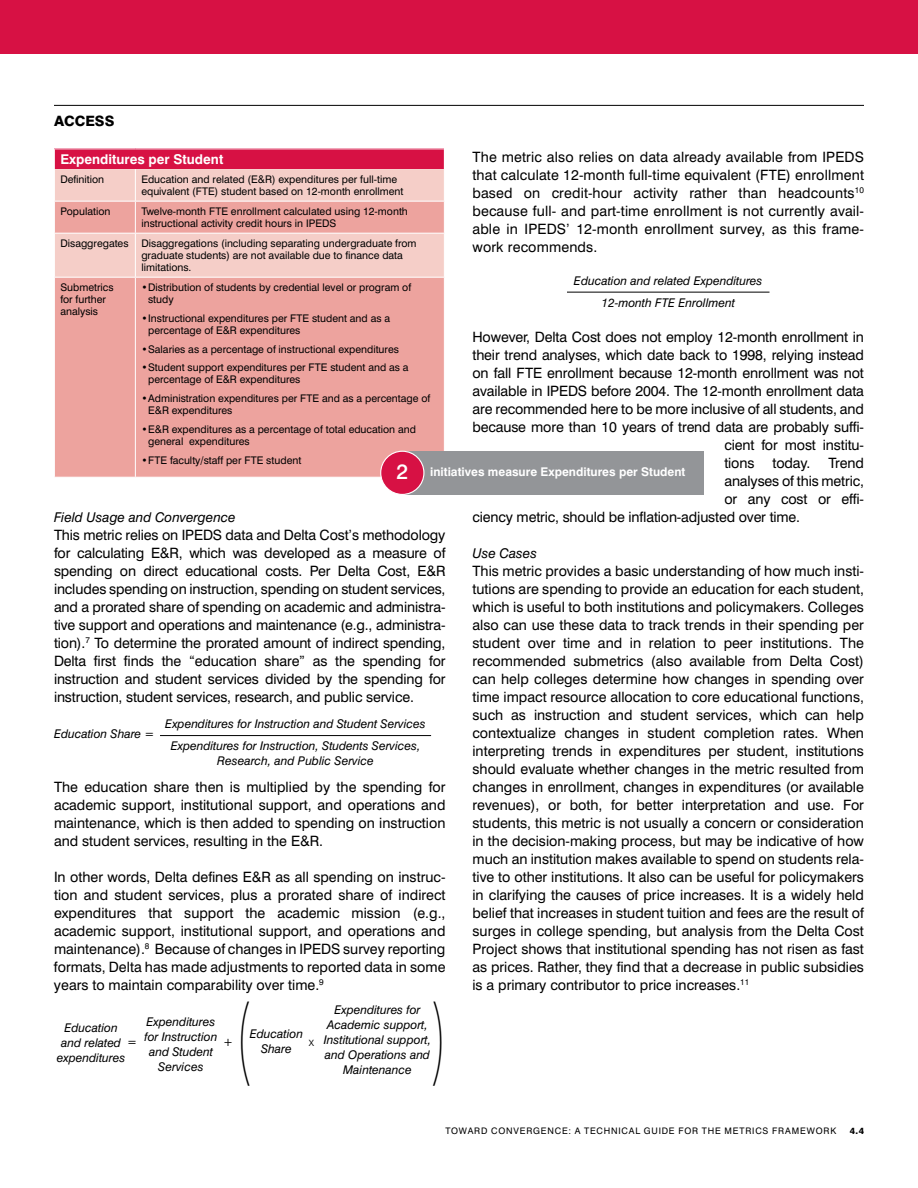
<style>
.page{position:relative;width:918px;height:1188px;background:#fff}
.page>*{position:absolute;margin:0;border:0;box-sizing:border-box;transform-origin:0 0}
.t1{font:100 90px "Swiss 721 BT";color:#000;scale:.5 1}
.t2{font:14.25px/18px "Swiss 721 BT";letter-spacing:-.01em;color:#000;text-align:justify}
.t3{font:800 14.25px "Swiss 721 BT";color:#000}
.t4{font:italic 13.5px "Swiss 721 BT";color:#000}
.t5{font:700 13.5px "Swiss 721 BT";color:#fff}
.t6{font:italic 12px/15px "Swiss 721 BT";color:#000;text-align:center}
.t7{font:700 12px "Swiss 721 BT";color:#fff}
.t8{font:300 12px "Swiss 721 BT";color:#000}
.t9{font:10.5px/12px "Swiss 721 BT";color:#000}
.t10{font:9px "Swiss 721 BT";letter-spacing:.095em;color:#000}
.t11{font:800 9px "Swiss 721 BT";color:#000}
.s1{font-weight:500;font-size:21px}
</style>
<div class="page">
<div style="left:0;top:0;width:918px;height:54px;background:#d71144"></div>
<div style="left:55px;top:278px;width:389px;height:199px;background:#eda39e"></div>
<svg style="left:54px;top:149px;width:390px;height:128px;background:#eea7aa"></svg>
<hr style="left:54px;top:169px;width:1px;height:32px;background:#fff">
<hr style="left:135px;top:169px;width:1px;height:32px;background:#fff">
<hr style="left:54px;top:201px;width:81px;height:1px;background:#fff">
<hr style="left:54px;top:202px;width:1px;height:31px;background:#fff">
<hr style="left:135px;top:201px;width:310px;height:1px;background:#fff">
<hr style="left:135px;top:202px;width:1px;height:31px;background:#fff">
<hr style="left:54px;top:233px;width:81px;height:1px;background:#fff">
<hr style="left:54px;top:234px;width:1px;height:43px;background:#fff">
<hr style="left:135px;top:233px;width:310px;height:1px;background:#fff">
<hr style="left:135px;top:234px;width:1px;height:43px;background:#fff">
<hr style="left:135px;top:278px;width:1px;height:199px;background:#fff">
<hr style="left:567px;top:292px;width:203px;height:1px;background:#000">
<hr style="left:54px;top:105px;width:810px;height:1px;background:#000">
<div style="left:402px;top:451px;width:302px;height:43px;background:#939598"></div>
<div style="left:381px;top:451px;width:43px;height:43px;background:#d71144;border-radius:50%"></div>
<div style="left:380px;top:451px;width:44px;height:44px;border:1px solid #fff;border-radius:50%"></div>
<hr style="left:160px;top:735px;width:271px;height:1px;background:#000">
<p class="t3" style="left:54px;top:112px;width:62px">ACCESS</p>
<p class="t2" style="left:472px;top:148px;width:393px">The metric also relies on data already available from IPEDS that calculate 12-month full-time equivalent (FTE) enrollment based on credit-hour activity rather than headcounts<sup>10 </sup>because full- and part-time enrollment is not currently avail&shy;able in IPEDS’ 12-month enrollment survey, as this frame&shy;work recommends.</p>
<p class="t6" style="left:574px;top:270px;width:190px;line-height:21.8px">Education and related Expenditures<br>12-month FTE Enrollment</p>
<p class="t2" style="left:472px;top:328px;width:393px">However, Delta Cost does not employ 12-month enrollment in</p>
<p class="t2" style="left:472px;top:346px;width:393px">their trend analyses, which date back to 1998, relying instead</p>
<p class="t2" style="left:472px;top:364px;width:393px">on fall FTE enrollment because 12-month enrollment was not</p>
<p class="t2" style="left:472px;top:382px;width:393px">available in IPEDS before 2004. The 12-month enrollment data</p>
<p class="t2" style="left:472px;top:400px;width:393px">are recommended here to be more inclusive of all students, and</p>
<p class="t2" style="left:472px;top:418px;width:393px">because more than 10 years of trend data are probably suffi-</p>
<p class="t2" style="left:724px;top:436px;width:141px">cient for most institu-</p>
<p class="t2" style="left:724px;top:454px;width:32px">tions</p>
<p class="t2" style="left:773px;top:454px;width:39px">today.</p>
<p class="t2" style="left:828px;top:454px;width:37px">Trend</p>
<p class="t2" style="left:724px;top:472px;width:141px">analyses of this metric,</p>
<p class="t2" style="left:724px;top:490px;width:141px">or any cost or effi-</p>
<p class="t2" style="left:472px;top:508px;width:329px">ciency metric, should be inflation-adjusted over time.</p>
<p class="t4" style="left:472px;top:545px;width:66px">Use Cases</p>
<p class="t2" style="left:472px;top:562px;width:393px">This metric provides a basic understanding of how much insti&shy;tutions are spending to provide an education for each student, which is useful to both institutions and policymakers. Colleges also can use these data to track trends in their spending per student over time and in relation to peer institutions. The recommended submetrics (also available from Delta Cost) can help colleges determine how changes in spending over time impact resource allocation to core educational functions, such as instruction and student services, which can help contextualize changes in student completion rates. When interpreting trends in expenditures per student, institutions should evaluate whether changes in the metric resulted from changes in enrollment, changes in expenditures (or available revenues), or both, for better interpretation and use. For students, this metric is not usually a concern or consideration in the decision-making process, but may be indicative of how much an institution makes available to spend on students rela&shy;tive to other institutions. It also can be useful for policymakers in clarifying the causes of price increases. It is a widely held belief that increases in student tuition and fees are the result of surges in college spending, but analysis from the Delta Cost Project shows that institutional spending has not risen as fast as prices. Rather, they find that a decrease in public subsidies is a primary contributor to price increases.<sup>11</sup></p>
<p class="t5" style="left:60px;top:151px;width:164px">Expenditures per Student</p>
<p class="t9" style="left:60px;top:173px;width:45px">Definition</p>
<p class="t9" style="left:141px;top:173px;width:264px">Education and related (E&amp;R) expenditures per full-time equivalent (FTE) student based on 12-month enrollment</p>
<p class="t9" style="left:60px;top:205px;width:52px">Population</p>
<p class="t9" style="left:141px;top:205px;width:268px">Twelve-month FTE enrollment calculated using 12-month instructional activity credit hours in IPEDS</p>
<p class="t9" style="left:141px;top:237px;width:277px;text-indent:-81px">Disaggregates Disaggregations (including separating undergraduate from graduate students) are not available due to finance data limitations.</p>
<p class="t9" style="left:60px;top:281px;width:55px">Submetrics for further analysis</p>
<p class="t9" style="left:148px;top:281px;width:265px;text-indent:-7px">•Distribution of students by credential level or program of study</p>
<p class="t9" style="left:148px;top:312px;width:244px;text-indent:-7px">•Instructional expenditures per FTE student and as a percentage of E&amp;R expenditures</p>
<p class="t9" style="left:141px;top:343px;width:259px">•Salaries as a percentage of instructional expenditures</p>
<p class="t9" style="left:148px;top:362px;width:262px;text-indent:-7px">•Student support expenditures per FTE student and as a percentage of E&amp;R expenditures</p>
<p class="t9" style="left:148px;top:392px;width:284px;text-indent:-7px">•Administration expenditures per FTE and as a percentage of<br>E&amp;R expenditures</p>
<p class="t9" style="left:148px;top:423px;width:269px;text-indent:-7px">•E&amp;R expenditures as a percentage of total education and general expenditures</p>
<p class="t9" style="left:141px;top:454px;width:161px">•FTE faculty/staff per FTE student</p>
<p class="t7" style="left:396px;top:465px;width:291px"><span class="s1">2</span> initiatives measure Expenditures per Student</p>
<p class="t4" style="left:54px;top:509px;width:183px">Field Usage and Convergence</p>
<p class="t2" style="left:54px;top:526px;width:393px">This metric relies on IPEDS data and Delta Cost’s methodology for calculating E&amp;R, which was developed as a measure of spending on direct educational costs. Per Delta Cost, E&amp;R includes spending on instruction, spending on student services, and a prorated share of spending on academic and administra&shy;tive support and operations and maintenance (e.g., administra&shy;tion).<sup>7</sup> To determine the prorated amount of indirect spending, Delta first finds the “education share” as the spending for instruction and student services divided by the spending for instruction, student services, research, and public service.</p>
<p class="t6" style="left:54px;top:726px;width:102px">Education Share =</p>
<p class="t6" style="left:165px;top:713px;width:262px;line-height:21.8px">Expenditures for Instruction and Student Services<br>Expenditures for Instruction, Students Services,</p>
<p class="t6" style="left:217px;top:753px;width:158px">Research, and Public Service</p>
<p class="t2" style="left:54px;top:778px;width:393px">The education share then is multiplied by the spending for academic support, institutional support, and operations and maintenance, which is then added to spending on instruction and student services, resulting in the E&amp;R.</p>
<p class="t2" style="left:54px;top:868px;width:393px">In other words, Delta defines E&amp;R as all spending on instruc&shy;tion and student services, plus a prorated share of indirect expenditures that support the academic mission (e.g., academic support, institutional support, and operations and maintenance).<sup>8</sup> Because of changes in IPEDS survey reporting formats, Delta has made adjustments to reported data in some years to maintain comparability over time.<sup>9</sup></p>
<p class="t6" style="left:57px;top:1020px;width:70px">Education and related expenditures</p>
<h1 class="t1" style="left:237px;top:979px;width:27px">(</h1>
<h1 class="t1" style="left:433px;top:979px;width:27px">)</h1>
<p class="t6" style="left:324px;top:1002px;width:109px">Expenditures for<br>Academic support,<br>Institutional support, and Operations and<br>Maintenance</p>
<p class="t6" style="left:145px;top:1014px;width:74px">Expenditures for Instruction and Student<br>Services</p>
<p class="t6" style="left:250px;top:1026px;width:55px">Education<br>Share</p>
<p class="t6" style="left:127px;top:1035px;width:11px">=</p>
<p class="t6" style="left:223px;top:1035px;width:11px">+</p>
<p class="t8" style="left:309px;top:1035px;width:7px">x</p>
<p class="t10" style="left:446px;top:1125px;width:392px">TOWARD CONVERGENCE: A TECHNICAL GUIDE FOR THE METRICS FRAMEWORK</p>
<p class="t11" style="left:850px;top:1125px;width:16px">4.4</p>
</div>
